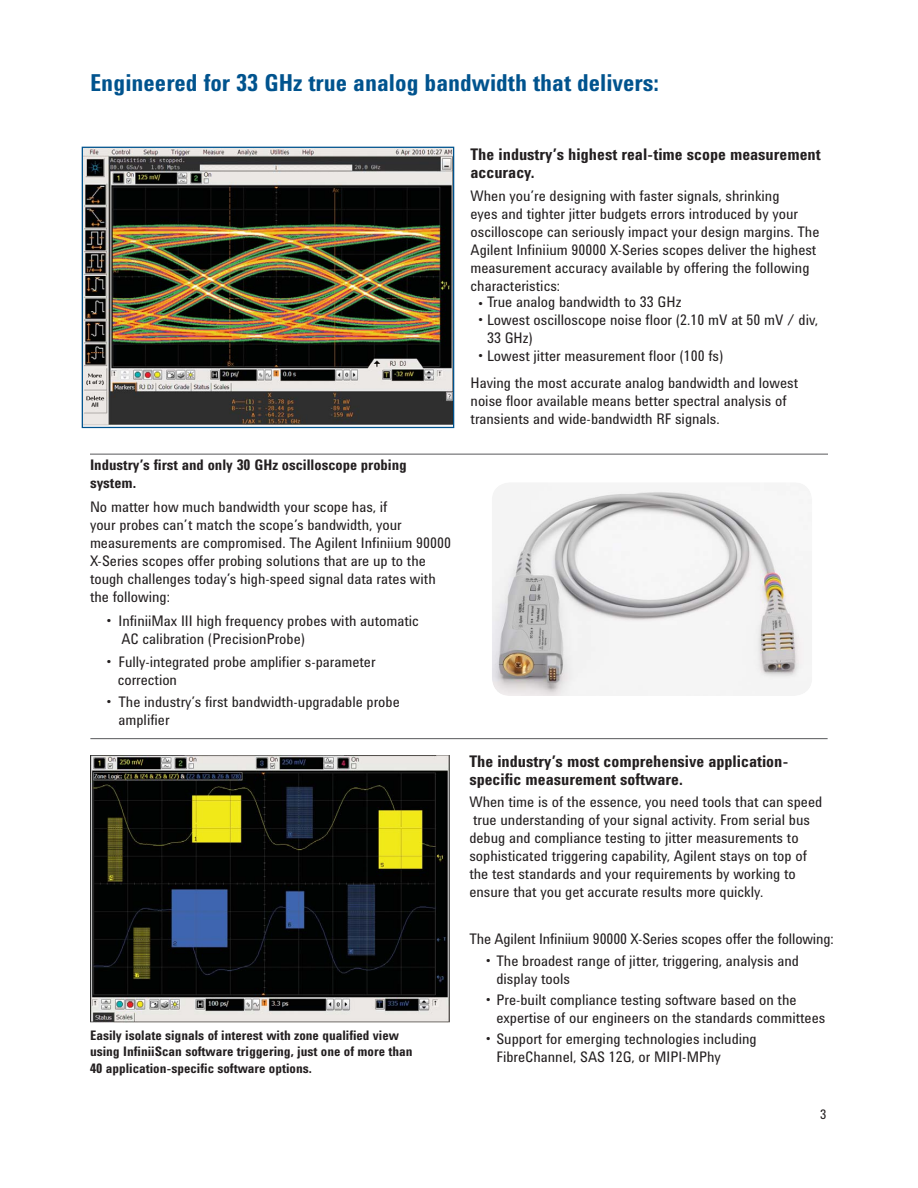
<style>
.page{position:relative;width:918px;height:1188px;background:#fff}
.page>*{position:absolute;margin:0;border:0;box-sizing:border-box;transform-origin:0 0}
.t1{font:700 24px "Agilent Condensed CFF";color:#00538e}
.t2{font:700 16.5px/18px "Agilent Condensed CFF";color:#231f20}
.t3{font:15px/18px "Agilent Condensed CFF";color:#231f20}
.t4{font:700 15px/18px "Agilent Condensed CFF";color:#231f20}
.t5{font:700 13.5px/16.5px "Agilent Condensed CFF";color:#231f20}
.t6{font:13.5px "Agilent Condensed CFF";color:#231f20}
</style>
<div class="page">
<hr style="left:90px;top:454px;width:738px;height:1px;background:#58595b">
<img style="left:91px;top:755px;width:358px;height:267px">
<hr style="left:90px;top:738px;width:738px;height:1px;background:#58595b">
<img style="left:492px;top:482px;width:320px;height:213px;border-radius:18px">
<img style="left:84px;top:149px;width:368px;height:277px">
<div style="left:82px;top:147px;width:372px;height:281px;border:1px solid #00538e"></div>
<h1 class="t1" style="left:90px;top:74px;width:571px">Engineered for 33 GHz true analog bandwidth that delivers:</h1>
<p class="t4" style="left:90px;top:458px;width:318px">Industry’s first and only 30 GHz oscilloscope probing system.</p>
<p class="t3" style="left:90px;top:500px;width:363px">No matter how much bandwidth your scope has, if<br>your probes can’t match the scope’s bandwidth, your measurements are compromised. The Agilent Infiniium 90000<br>X-Series scopes offer probing solutions that are up to the tough challenges today’s high-speed signal data rates with the following:</p>
<p class="t3" style="left:122px;top:614px;width:299px;text-indent:-15px">• InfiniiMax III high frequency probes with automatic<br>AC calibration (PrecisionProbe)</p>
<p class="t3" style="left:118px;top:654px;width:259px;text-indent:-11px">• Fully-integrated probe amplifier s-parameter correction</p>
<p class="t3" style="left:118px;top:695px;width:283px;text-indent:-12px">• The industry’s first bandwidth-upgradable probe amplifier</p>
<p class="t5" style="left:90px;top:1028px;width:324px">Easily isolate signals of interest with zone qualified view using InfiniiScan software triggering, just one of more than<br>40 application-specific software options.</p>
<p class="t2" style="left:471px;top:147px;width:352px">The industry’s highest real-time scope measurement accuracy.</p>
<p class="t3" style="left:471px;top:188px;width:350px">When you’re designing with faster signals, shrinking<br>eyes and tighter jitter budgets errors introduced by your oscilloscope can seriously impact your design margins. The Agilent Infiniium 90000 X-Series scopes deliver the highest measurement accuracy available by offering the following characteristics:</p>
<p class="t3" style="left:478px;top:295px;width:205px">• True analog bandwidth to 33 GHz</p>
<p class="t3" style="left:487px;top:313px;width:333px;text-indent:-9px">• Lowest oscilloscope noise floor (2.10 mV at 50 mV / div,<br>33 GHz)</p>
<p class="t3" style="left:471px;top:344px;width:329px;line-height:27px;text-indent:8px">• Lowest jitter measurement floor (100 fs)<br>Having the most accurate analog bandwidth and lowest</p>
<p class="t3" style="left:471px;top:394px;width:318px">noise floor available means better spectral analysis of transients and wide-bandwidth RF signals.</p>
<p class="t2" style="left:469px;top:754px;width:321px">The industry’s most comprehensive application&shy;specific measurement software.</p>
<p class="t3" style="left:469px;top:795px;width:354px">When time is of the essence, you need tools that can speed true understanding of your signal activity. From serial bus debug and compliance testing to jitter measurements to sophisticated triggering capability, Agilent stays on top of the test standards and your requirements by working to ensure that you get accurate results more quickly.</p>
<p class="t3" style="left:469px;top:931px;width:366px">The Agilent Infiniium 90000 X-Series scopes offer the following:</p>
<p class="t3" style="left:496px;top:954px;width:304px;text-indent:-10px">• The broadest range of jitter, triggering, analysis and display tools</p>
<p class="t3" style="left:496px;top:993px;width:330px;text-indent:-10px">• Pre-built compliance testing software based on the expertise of our engineers on the standards committees</p>
<p class="t3" style="left:496px;top:1032px;width:262px;text-indent:-10px">• Support for emerging technologies including<br>FibreChannel, SAS 12G, or MIPI-MPhy</p>
<p class="t6" style="left:820px;top:1109px;width:8px">3</p>
</div>
